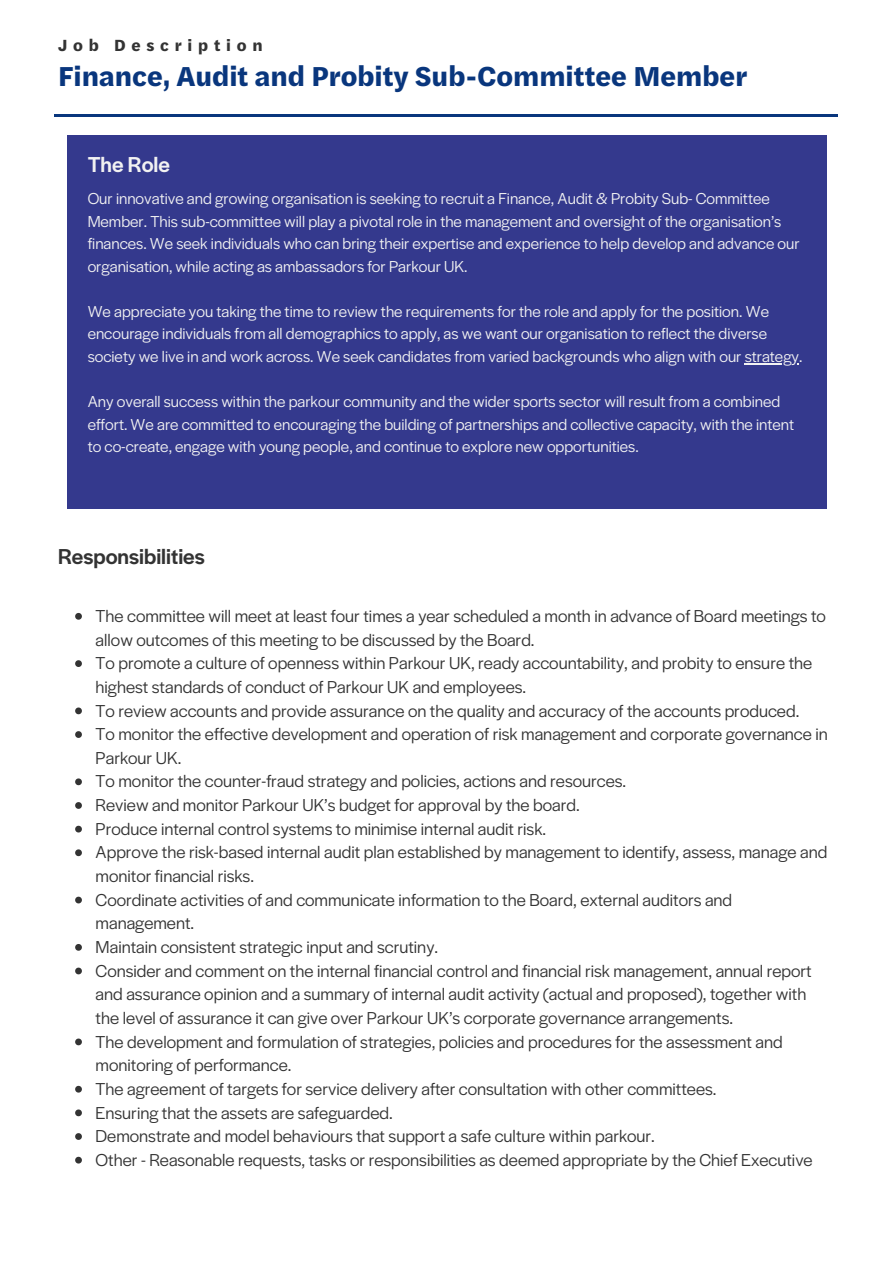
<style>
.page{position:relative;width:894px;height:1264px;background:#fff}
.page>*{position:absolute;margin:0;border:0;box-sizing:border-box;transform-origin:0 0}
.t1{font:700 28.5px "Halyard Text";color:#09367d}
.t2{font:500 22.5px "Halyard Display";color:#333}
.t3{font:500 22.5px "Halyard Display";color:#f2f2f2}
.t4{font:18px/23.7px "Halyard Display";color:#333}
.t5{font:700 16.8px "Halyard Text";letter-spacing:.34em;color:#333}
.t6{font:16.5px/22.5px "Halyard Display";color:#f2f2f2}
</style>
<div class="page">
<hr style="left:54px;top:115px;width:783px;height:2px;background:#09367d">
<svg style="left:75px;top:613px;width:7px;height:6px"></svg>
<svg style="left:75px;top:660px;width:7px;height:7px"></svg>
<svg style="left:75px;top:707px;width:7px;height:7px"></svg>
<svg style="left:75px;top:731px;width:7px;height:7px"></svg>
<svg style="left:75px;top:778px;width:7px;height:7px"></svg>
<svg style="left:75px;top:802px;width:7px;height:6px"></svg>
<svg style="left:75px;top:825px;width:7px;height:7px"></svg>
<svg style="left:75px;top:849px;width:7px;height:7px"></svg>
<svg style="left:75px;top:896px;width:7px;height:7px"></svg>
<svg style="left:75px;top:944px;width:7px;height:6px"></svg>
<svg style="left:75px;top:967px;width:7px;height:7px"></svg>
<svg style="left:75px;top:1038px;width:7px;height:7px"></svg>
<svg style="left:75px;top:1085px;width:7px;height:7px"></svg>
<svg style="left:75px;top:1109px;width:7px;height:7px"></svg>
<svg style="left:75px;top:1133px;width:7px;height:6px"></svg>
<svg style="left:75px;top:1156px;width:7px;height:7px"></svg>
<div style="left:67px;top:135px;width:759px;height:373px;background:#34398d"></div>
<hr style="left:744px;top:363px;width:54px;height:1px;background:#f2f2f2">
<p class="t5" style="left:58px;top:32px;width:206px">Job Description</p>
<p class="t1" style="left:58px;top:55px;width:690px">Finance, Audit and Probity Sub-Committee Member</p>
<p class="t3" style="left:88px;top:147px;width:84px">The Role</p>
<p class="t6" style="left:88px;top:187px;width:713px">Our innovative and growing organisation is seeking to recruit a Finance, Audit &amp; Probity Sub- Committee Member. This sub-committee will play a pivotal role in the management and oversight of the organisation’s finances. We seek individuals who can bring their expertise and experience to help develop and advance our organisation, while acting as ambassadors for Parkour UK.</p>
<p class="t6" style="left:88px;top:299px;width:716px">We appreciate you taking the time to review the requirements for the role and apply for the position. We encourage individuals from all demographics to apply, as we want our organisation to reflect the diverse society we live in and work across. We seek candidates from varied backgrounds who align with our strategy.</p>
<p class="t6" style="left:88px;top:389px;width:707px">Any overall success within the parkour community and the wider sports sector will result from a combined effort. We are committed to encouraging the building of partnerships and collective capacity, with the intent to co-create, engage with young people, and continue to explore new opportunities.</p>
<p class="t2" style="left:58px;top:540px;width:148px">Responsibilities</p>
<h1 class="t4" style="left:96px;top:603px;width:731px">The committee will meet at least four times a year scheduled a month in advance of Board meetings to allow outcomes of this meeting to be discussed by the Board.</h1>
<h2 class="t4" style="left:96px;top:650px;width:718px">To promote a culture of openness within Parkour UK, ready accountability, and probity to ensure the highest standards of conduct of Parkour UK and employees.</h2>
<p class="t4" style="left:96px;top:697px;width:705px">To review accounts and provide assurance on the quality and accuracy of the accounts produced.</p>
<p class="t4" style="left:96px;top:721px;width:733px">To monitor the effective development and operation of risk management and corporate governance in<br>Parkour UK.</p>
<p class="t4" style="left:96px;top:768px;width:532px">To monitor the counter-fraud strategy and policies, actions and resources.</p>
<p class="t4" style="left:96px;top:792px;width:485px">Review and monitor Parkour UK’s budget for approval by the board.</p>
<h2 class="t4" style="left:96px;top:816px;width:452px">Produce internal control systems to minimise internal audit risk.</h2>
<p class="t4" style="left:96px;top:839px;width:733px">Approve the risk-based internal audit plan established by management to identify, assess, manage and monitor financial risks.</p>
<p class="t4" style="left:96px;top:886px;width:638px">Coordinate activities of and communicate information to the Board, external auditors and management.</p>
<p class="t4" style="left:96px;top:934px;width:344px">Maintain consistent strategic input and scrutiny.</p>
<p class="t4" style="left:96px;top:957px;width:717px">Consider and comment on the internal financial control and financial risk management, annual report and assurance opinion and a summary of internal audit activity (actual and proposed), together with the level of assurance it can give over Parkour UK’s corporate governance arrangements.</p>
<p class="t4" style="left:96px;top:1028px;width:688px">The development and formulation of strategies, policies and procedures for the assessment and monitoring of performance.</p>
<p class="t4" style="left:96px;top:1075px;width:622px">The agreement of targets for service delivery after consultation with other committees.</p>
<p class="t4" style="left:96px;top:1099px;width:298px">Ensuring that the assets are safeguarded.</p>
<p class="t4" style="left:96px;top:1123px;width:560px">Demonstrate and model behaviours that support a safe culture within parkour.</p>
<p class="t4" style="left:96px;top:1146px;width:718px">Other - Reasonable requests, tasks or responsibilities as deemed appropriate by the Chief Executive</p>
</div>
